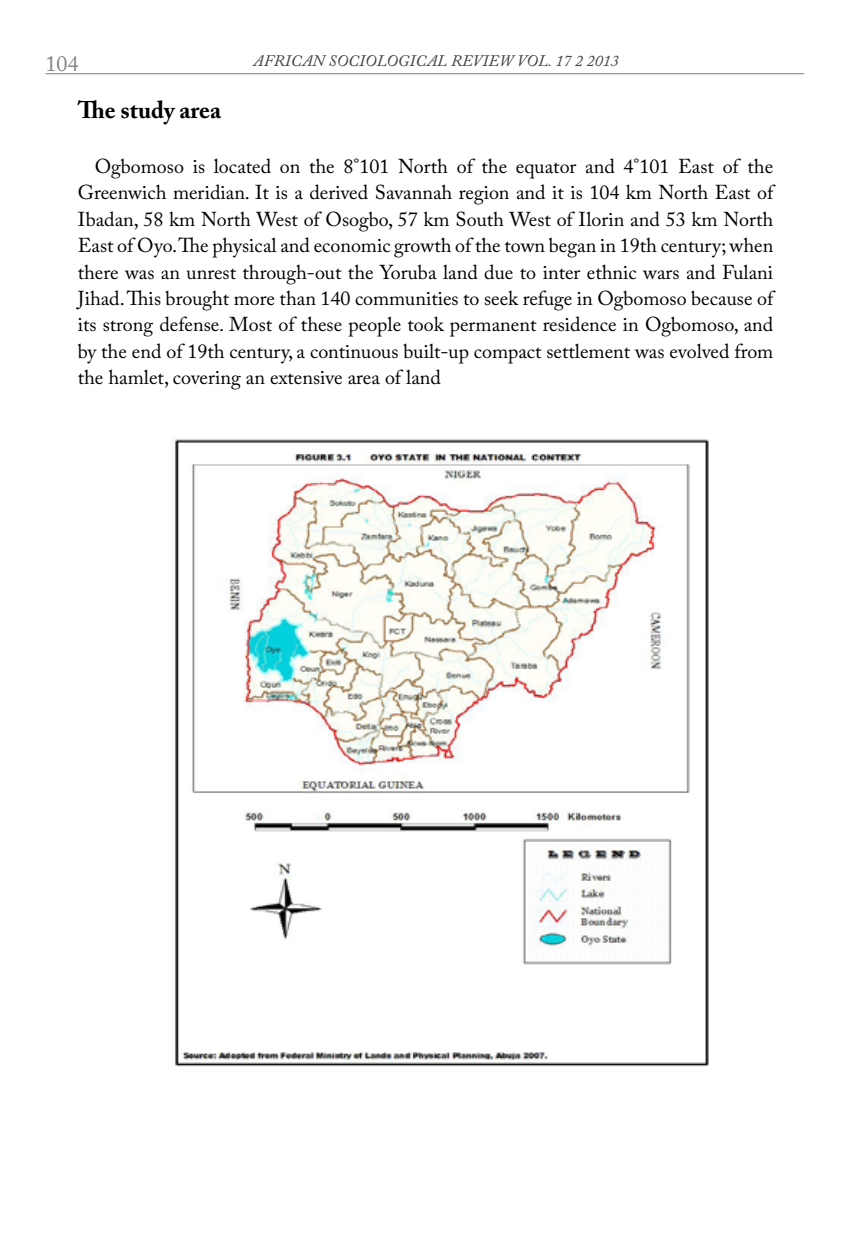
<style>
.page{position:relative;width:851px;height:1248px;background:#fff}
.page>*{position:absolute;margin:0;border:0;box-sizing:border-box;transform-origin:0 0}
.t1{font:700 24px "Adobe Caslon Pro";color:#000}
.t2{font:22px "Adobe Caslon Pro";color:#808285}
.t3{font:20px/26.4px "Adobe Caslon Pro";color:#000;text-align:justify}
.t4{font:italic 16px "Adobe Caslon Pro";letter-spacing:.015em;color:#414042}
</style>
<div class="page">
<hr style="left:45px;top:73px;width:759px;height:1px;background:#808285">
<img style="left:175px;top:439px;width:534px;height:628px">
<p class="t2" style="left:45px;top:50px;width:35px">104</p>
<p class="t4" style="left:253px;top:51px;width:366px">AFRICAN SOCIOLOGICAL REVIEW VOL. 17 2 2013</p>
<p class="t1" style="left:78px;top:96px;width:145px">The study area</p>
<p class="t3" style="left:78px;top:153px;width:697px;text-indent:17px">Ogbomoso is located on the 8°101 North of the equator and 4°101 East of the Greenwich meridian. It is a derived Savannah region and it is 104 km North East of Ibadan, 58 km North West of Osogbo, 57 km South West of Ilorin and 53 km North East of Oyo. The physical and economic growth of the town began in 19th century; when there was an unrest through-out the Yoruba land due to inter ethnic wars and Fulani Jihad. This brought more than 140 communities to seek refuge in Ogbomoso because of its strong defense. Most of these people took permanent residence in Ogbomoso, and by the end of 19th century, a continuous built-up compact settlement was evolved from the hamlet, covering an extensive area of land</p>
</div>
